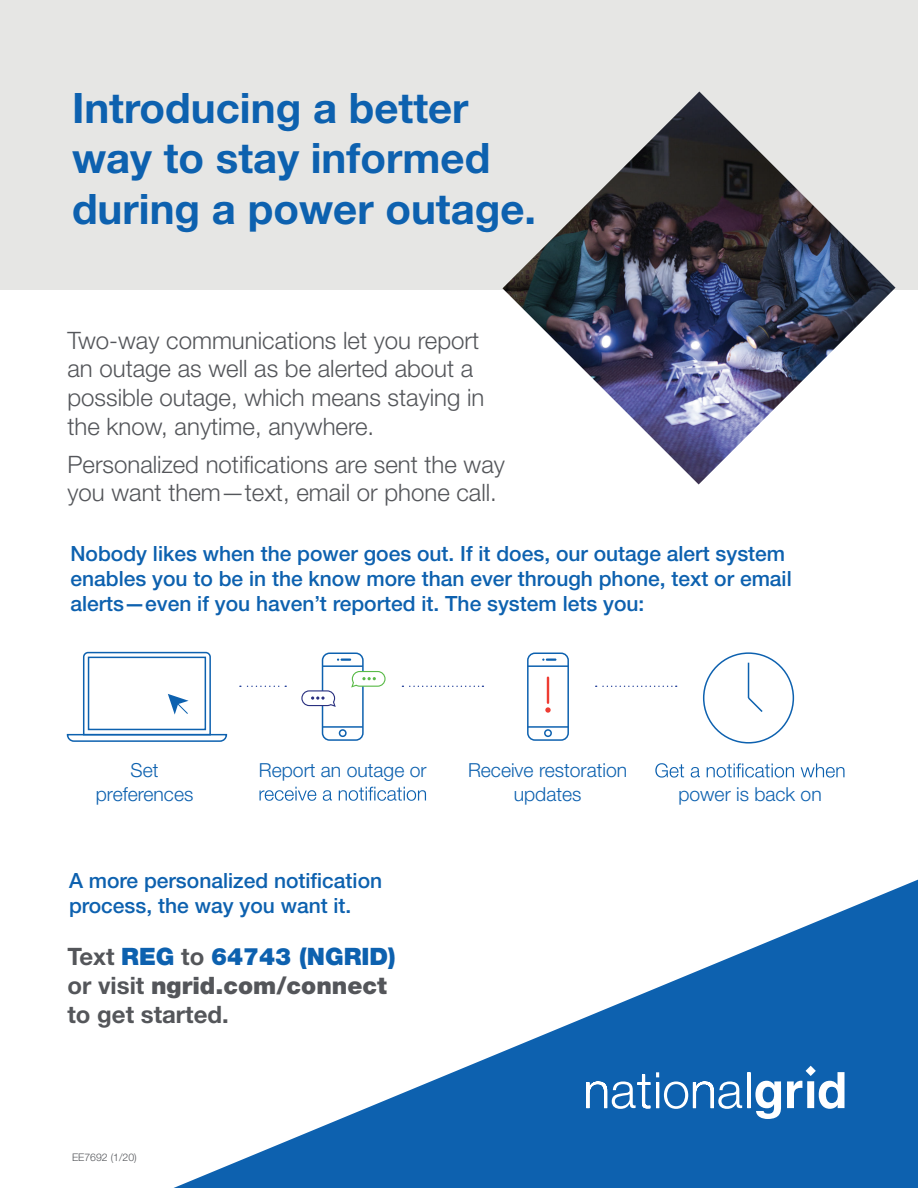
<style>
.page{position:relative;width:918px;height:1188px;background:#fff}
.page>*{position:absolute;margin:0;border:0;box-sizing:border-box;transform-origin:0 0}
.t1{font:700 42px/50.4px "Helvetica Neue LT Std";color:#0d61af}
.t2{font:300 24px/28.8px "Helvetica Neue LT Std";color:#54565a}
.t3{font:700 24px/28.8px "Helvetica Neue LT Std";color:#54565a}
.t4{font:500 21px/25.2px "Helvetica Neue LT Std";color:#0d61af}
.t5{font:300 19.35px/23.2px "Helvetica Neue";color:#0d61af;text-align:center}
.t6{font:300 10.5px "Helvetica Neue LT Std";color:#54565a}
.s1{font-weight:900;color:#0d61af}
.s2{font-weight:900}
</style>
<div class="page">
<div style="left:0;top:0;width:918px;height:290px;background:#e6e6e4"></div>
<svg style="left:174px;top:880px;width:744px;height:308px"></svg>
<div style="left:703px;top:652px;width:91px;height:92px;border:2px solid #0d61af;border-radius:50%"></div>
<hr style="left:748px;top:663px;width:1px;height:35px;background:#0d61af">
<svg style="left:747px;top:696px;width:16px;height:16px"></svg>
<div style="left:322px;top:653px;width:42px;height:88px;border:2px solid #0d61af;border-radius:7px"></div>
<hr style="left:323px;top:665px;width:40px;height:2px;background:#0d61af">
<hr style="left:323px;top:726px;width:40px;height:2px;background:#0d61af">
<div style="left:339px;top:729px;width:8px;height:8px;border:2px solid #0d61af;border-radius:50%"></div>
<svg style="left:337px;top:659px;width:14px;height:2px"></svg>
<svg style="left:351px;top:670px;width:35px;height:18px"></svg>
<svg style="left:301px;top:690px;width:35px;height:17px"></svg>
<div style="left:527px;top:653px;width:42px;height:88px;border:2px solid #0d61af;border-radius:7px"></div>
<hr style="left:528px;top:665px;width:40px;height:2px;background:#0d61af">
<hr style="left:528px;top:726px;width:40px;height:2px;background:#0d61af">
<div style="left:544px;top:729px;width:8px;height:8px;border:2px solid #0d61af;border-radius:50%"></div>
<svg style="left:542px;top:659px;width:14px;height:2px"></svg>
<hr style="left:547px;top:678px;width:2px;height:25px;background:#ee3c33">
<svg style="left:545px;top:707px;width:6px;height:6px"></svg>
<svg style="left:66px;top:651px;width:162px;height:91px"></svg>
<svg style="left:260px;top:787px;width:166px;height:14px"></svg>
<svg style="left:655px;top:763px;width:190px;height:15px"></svg>
<svg style="left:247px;top:686px;width:39px;height:1px"></svg>
<svg style="left:410px;top:686px;width:73px;height:1px"></svg>
<svg style="left:603px;top:686px;width:74px;height:1px"></svg>
<svg style="left:586px;top:1066px;width:258px;height:53px"></svg>
<img style="left:502px;top:92px;width:394px;height:392px">
<h1 class="t1" style="left:72px;top:82px;width:466px">Introducing a better way to stay informed during a power outage.</h1>
<p class="t2" style="left:68px;top:325px;width:418px">Two-way communications let you report an outage as well as be alerted about a possible outage, which means staying in the know, anytime, anywhere.</p>
<p class="t2" style="left:68px;top:449px;width:439px">Personalized notifications are sent the way you want them—text, email or phone call.</p>
<p class="t4" style="left:70px;top:541px;width:723px">Nobody likes when the power goes out. If it does, our outage alert system enables you to be in the know more than ever through phone, text or email alerts—even if you haven’t reported it. The system lets you:</p>
<p class="t5" style="left:96px;top:758px;width:99px">Set preferences</p>
<p class="t5" style="left:259px;top:758px;width:169px">Report an outage or</p>
<p class="t5" style="left:468px;top:758px;width:161px">Receive restoration updates</p>
<p class="t4" style="left:69px;top:868px;width:315px">A more personalized notification process, the way you want it.</p>
<p class="t3" style="left:68px;top:942px;width:330px">Text <span class="s1">REG</span> to <span class="s1">64743 (NGRID) </span>or visit <span class="s2">ngrid.com/connect </span>to get started.</p>
<p class="t6" style="left:72px;top:1151px;width:66px">EE7692 (1/20)</p>
<p class="t5" style="left:678px;top:782px;width:145px">power is back on</p>
</div>
